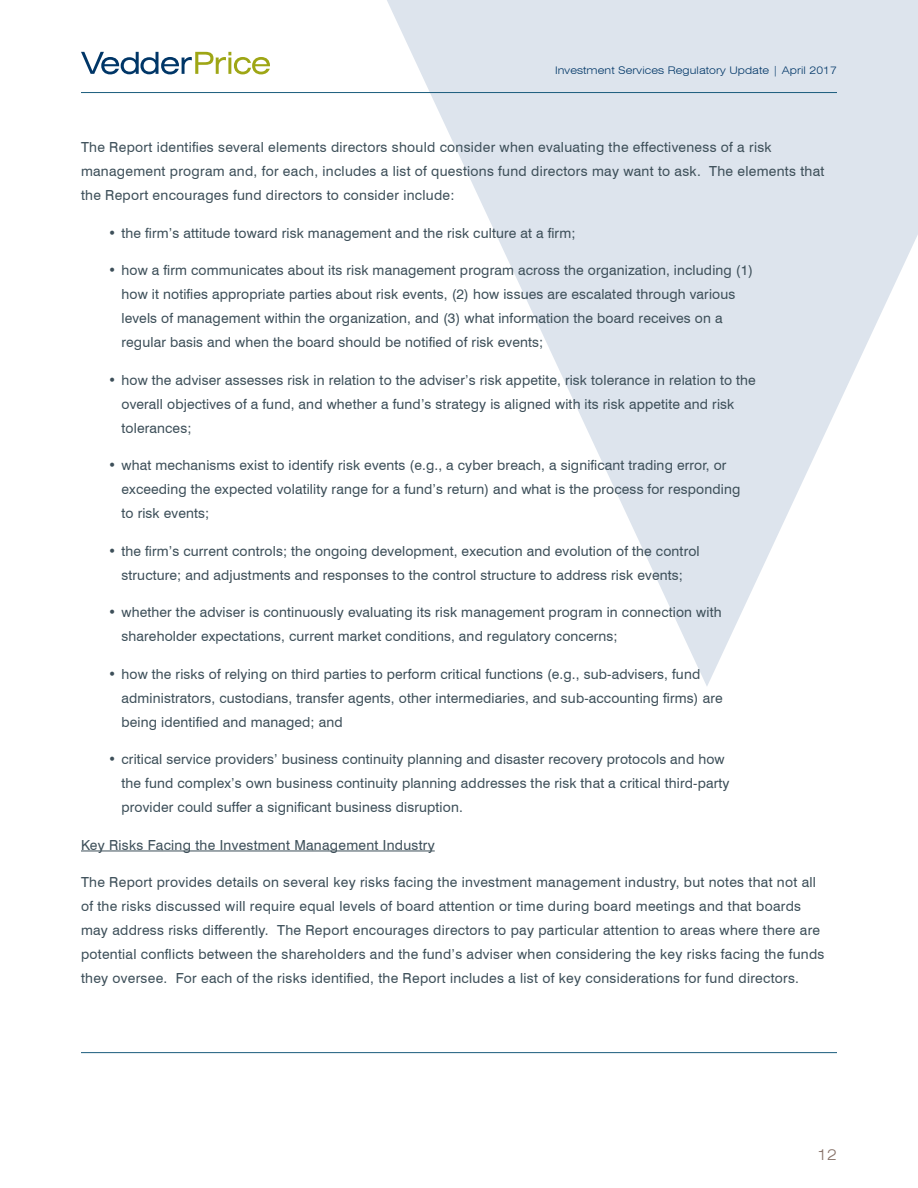
<style>
.page{position:relative;width:918px;height:1188px;background:#fff}
.page>*{position:absolute;margin:0;border:0;box-sizing:border-box;transform-origin:0 0}
.t1{font:300 expanded 15px "Swiss 721 BT";color:#877269}
.Main_Body_text{font:13.8px/24px "Swiss 721 BT";letter-spacing:.01em;color:#3d4f59}
.t2{font:300 expanded 10.5px "Swiss 721 BT";letter-spacing:.01em;color:#003667}
</style>
<div class="page">
<svg style="left:351px;top:0;width:567px;height:686px;fill:#dde4ed"></svg>
<svg style="left:81px;top:52px;width:189px;height:22px"></svg>
<hr style="left:81px;top:1052px;width:756px;height:1px;background:#1a5c7d">
<hr style="left:81px;top:92px;width:756px;height:1px;background:#1a5c7d">
<hr style="left:81px;top:851px;width:354px;height:1px;background:#3d4f59">
<p class="t2" style="left:555px;top:64px;width:283px">Investment Services Regulatory Update | April 2017</p>
<p class="Main_Body_text" style="left:81px;top:135px;width:745px">The Report identifies several elements directors should consider when evaluating the effectiveness of a risk management program and, for each, includes a list of questions fund directors may want to ask. The elements that the Report encourages fund directors to consider include:</p>
<p class="Main_Body_text" style="left:108px;top:221px;width:469px">• the firm’s attitude toward risk management and the risk culture at a firm;</p>
<p class="Main_Body_text" style="left:122px;top:258px;width:633px;text-indent:-14px">• how a firm communicates about its risk management program across the organization, including (1) how it notifies appropriate parties about risk events, (2) how issues are escalated through various levels of management within the organization, and (3) what information the board receives on a regular basis and when the board should be notified of risk events;</p>
<p class="Main_Body_text" style="left:122px;top:368px;width:636px;text-indent:-14px">• how the adviser assesses risk in relation to the adviser’s risk appetite, risk tolerance in relation to the overall objectives of a fund, and whether a fund’s strategy is aligned with its risk appetite and risk tolerances;</p>
<p class="Main_Body_text" style="left:122px;top:453px;width:620px;text-indent:-14px">• what mechanisms exist to identify risk events (e.g., a cyber breach, a significant trading error, or exceeding the expected volatility range for a fund’s return) and what is the process for responding to risk events;</p>
<p class="Main_Body_text" style="left:108px;top:539px;width:593px;text-align:center">• the firm’s current controls; the ongoing development, execution and evolution of the control structure; and adjustments and responses to the control structure to address risk events;</p>
<p class="Main_Body_text" style="left:122px;top:600px;width:602px;text-indent:-14px">• whether the adviser is continuously evaluating its risk management program in connection with shareholder expectations, current market conditions, and regulatory concerns;</p>
<p class="Main_Body_text" style="left:122px;top:662px;width:603px;text-indent:-14px">• how the risks of relying on third parties to perform critical functions (e.g., sub-advisers, fund administrators, custodians, transfer agents, other intermediaries, and sub-accounting firms) are being identified and managed; and</p>
<p class="Main_Body_text" style="left:122px;top:747px;width:610px;text-indent:-14px">• critical service providers’ business continuity planning and disaster recovery protocols and how the fund complex’s own business continuity planning addresses the risk that a critical third-party provider could suffer a significant business disruption.</p>
<p class="Main_Body_text" style="left:81px;top:833px;width:355px">Key Risks Facing the Investment Management Industry</p>
<p class="Main_Body_text" style="left:81px;top:870px;width:745px">The Report provides details on several key risks facing the investment management industry, but notes that not all of the risks discussed will require equal levels of board attention or time during board meetings and that boards may address risks differently. The Report encourages directors to pay particular attention to areas where there are potential conflicts between the shareholders and the fund’s adviser when considering the key risks facing the funds they oversee. For each of the risks identified, the Report includes a list of key considerations for fund directors.</p>
<p class="t1" style="left:818px;top:1146px;width:21px">12</p>
</div>
